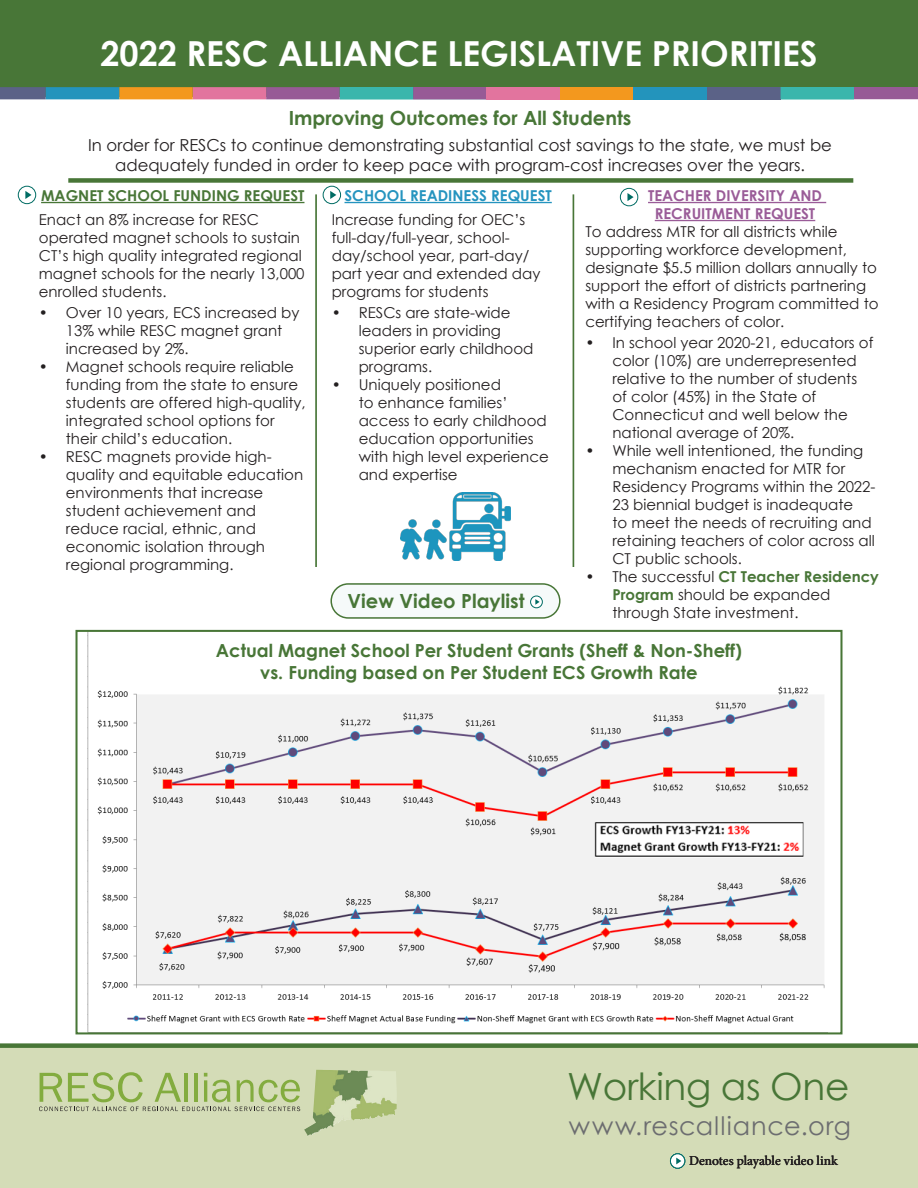
<style>
.page{position:relative;width:918px;height:1188px;background:#fff}
.page>*{position:absolute;margin:0;border:0;box-sizing:border-box;transform-origin:0 0}
.t1{font:37.5px "Century Gothic";letter-spacing:-.01em;color:#487637}
.t2{font:700 34.5px "Century Gothic";color:#fff}
.t3{font:25.5px "Century Gothic";letter-spacing:.035em;color:#6c6d70}
.t4{font:700 19.5px "Century Gothic";color:#487637}
.t5{font:700 18px/21.6px "Century Gothic";color:#487637;text-align:center}
.t6{font:16.5px/19.8px "Century Gothic";color:#231f20;text-align:center}
.t7{font:15px/18px "Century Gothic";color:#231f20}
.t8{font:700 15px "Century Gothic";color:#9a5c98}
.t9{font:700 15px "Century Gothic";color:#487637}
.t10{font:700 15px "Century Gothic";color:#2594bf}
.t11{font:13.5px "Minion Pro";color:#231f20}
.s1{font-weight:700;color:#487637}
</style>
<div class="page">
<hr style="left:41px;top:202px;width:263px;height:1px;background:#487637">
<div style="left:0;top:0;width:918px;height:97px;background:#487637"></div>
<hr style="left:315px;top:194px;width:2px;height:373px;background:#487637">
<hr style="left:573px;top:194px;width:1px;height:373px;background:#487637">
<div style="left:0;top:1048px;width:918px;height:140px;background:#d4dcb7"></div>
<div style="left:0;top:1043px;width:918px;height:5px;background:#487637"></div>
<hr style="left:345px;top:202px;width:207px;height:1px;background:#2594bf">
<div style="left:68px;top:178px;width:785px;height:5px;background:#487637"></div>
<hr style="left:648px;top:202px;width:178px;height:1px;background:#9a5c98">
<hr style="left:655px;top:220px;width:160px;height:1px;background:#9a5c98">
<img style="left:401px;top:493px;width:109px;height:67px">
<img style="left:87px;top:633px;width:738px;height:398px">
<div style="left:75px;top:630px;width:768px;height:404px;border:2px solid #487637"></div>
<svg style="left:39px;top:1072px;width:261px;height:39px"></svg>
<img style="left:304px;top:1070px;width:16px;height:66px">
<svg style="left:0;top:87px;width:918px;height:12px;background:#7e7e8f"></svg>
<div style="left:487px;top:87px;width:73px;height:12px;background:#e2749e"></div>
<div style="left:560px;top:87px;width:74px;height:12px;background:#f3981e"></div>
<div style="left:634px;top:87px;width:73px;height:12px;background:#2394bc"></div>
<div style="left:215px;top:644px;width:528px;height:43px;background:#fff"></div>
<div style="left:620px;top:188px;width:18px;height:18px;background:#fff;border:1px solid #006c64;border-radius:50%"></div>
<svg style="left:627px;top:193px;width:7px;height:8px"></svg>
<div style="left:323px;top:186px;width:18px;height:18px;background:#fff;border:1px solid #006c64;border-radius:50%"></div>
<svg style="left:330px;top:191px;width:6px;height:8px"></svg>
<div style="left:18px;top:186px;width:18px;height:18px;background:#fff;border:1px solid #006c64;border-radius:50%"></div>
<svg style="left:25px;top:191px;width:7px;height:8px"></svg>
<div style="left:331px;top:584px;width:229px;height:34px;background:#f6fafa;border-radius:17px"></div>
<div style="left:531px;top:596px;width:11px;height:12px;background:#fff;border-radius:50%"></div>
<div style="left:530px;top:596px;width:13px;height:12px;border:1px solid #006c64;border-radius:50%"></div>
<svg style="left:535px;top:599px;width:5px;height:6px"></svg>
<div style="left:330px;top:583px;width:231px;height:36px;border:2px solid #487637;border-radius:17px"></div>
<svg style="left:670px;top:1153px;width:15px;height:16px"></svg>
<svg style="left:676px;top:1158px;width:5px;height:6px"></svg>
<p class="t2" style="left:100px;top:27px;width:719px">2022 RESC ALLIANCE LEGISLATIVE PRIORITIES</p>
<p class="t4" style="left:289px;top:103px;width:344px">Improving Outcomes for All Students</p>
<p class="t6" style="left:88px;top:135px;width:745px">In order for RESCs to continue demonstrating substantial cost savings to the state, we must be adequately funded in order to keep pace with program-cost increases over the years.</p>
<p class="t9" style="left:41px;top:184px;width:265px">MAGNET SCHOOL FUNDING REQUEST</p>
<p class="t7" style="left:39px;top:211px;width:267px">Enact an 8% increase for RESC operated magnet schools to sustain<br>CT’s high quality integrated regional magnet schools for the nearly 13,000 enrolled students.</p>
<p class="t7" style="left:66px;top:304px;width:235px;text-indent:-27px">• Over 10 years, ECS increased by<br>13% while RESC magnet grant increased by 2%.</p>
<p class="t7" style="left:66px;top:358px;width:241px;text-indent:-27px">• Magnet schools require reliable funding from the state to ensure students are offered high-quality, integrated school options for their child’s education.</p>
<p class="t7" style="left:66px;top:448px;width:239px;text-indent:-27px">• RESC magnets provide high&shy;quality and equitable education environments that increase student achievement and reduce racial, ethnic, and economic isolation through regional programming.</p>
<p class="t10" style="left:345px;top:184px;width:209px">SCHOOL READINESS REQUEST</p>
<p class="t7" style="left:332px;top:211px;width:210px">Increase funding for OEC’s full-day/full-year, school&shy;day/school year, part-day/ part year and extended day programs for students</p>
<p class="t7" style="left:359px;top:304px;width:176px;text-indent:-27px">• RESCs are state-wide leaders in providing superior early childhood programs.</p>
<p class="t7" style="left:359px;top:376px;width:192px;text-indent:-27px">• Uniquely positioned<br>to enhance families’ access to early childhood education opportunities with high level experience and expertise</p>
<p class="t4" style="left:348px;top:586px;width:179px">View Video Playlist</p>
<p class="t8" style="left:648px;top:184px;width:175px">TEACHER DIVERSITY AND</p>
<p class="t8" style="left:655px;top:202px;width:162px">RECRUITMENT REQUEST</p>
<p class="t7" style="left:585px;top:223px;width:295px">To address MTR for all districts while supporting workforce development, designate $5.5 million dollars annually to support the effort of districts partnering with a Residency Program committed to certifying teachers of color.</p>
<p class="t7" style="left:612px;top:334px;width:263px;text-indent:-27px">• In school year 2020-21, educators of color (10%) are underrepresented relative to the number of students of color (45%) in the State of<br>Connecticut and well below the national average of 20%.</p>
<p class="t7" style="left:612px;top:442px;width:265px;text-indent:-27px">• While well intentioned, the funding mechanism enacted for MTR for<br>Residency Programs within the 2022-<br>23 biennial budget is inadequate<br>to meet the needs of recruiting and retaining teachers of color across all<br>CT public schools.</p>
<p class="t7" style="left:612px;top:568px;width:268px;text-indent:-27px">• The successful <span class="s1">CT Teacher Residency<br>Program</span> should be expanded through State investment.</p>
<p class="t5" style="left:216px;top:639px;width:528px">Actual Magnet School Per Student Grants (Sheff &amp; Non-Sheff) vs. Funding based on Per Student ECS Growth Rate</p>
<p class="t1" style="left:567px;top:1060px;width:284px">Working as One</p>
<p class="t3" style="left:569px;top:1108px;width:284px">www.rescalliance.org</p>
<p class="t11" style="left:689px;top:1151px;width:150px">Denotes playable video link</p>
</div>
